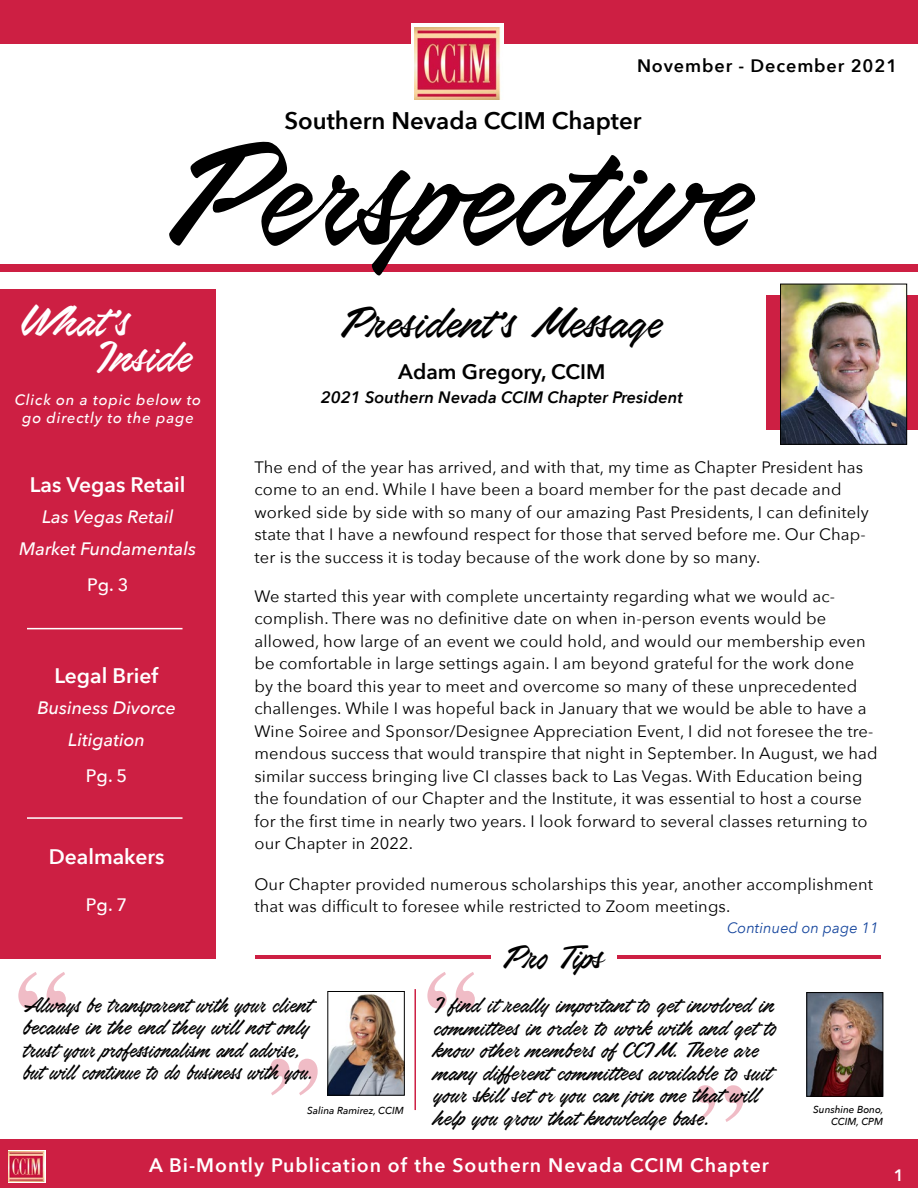
<style>
.page{position:relative;width:918px;height:1188px;background:#fff}
.page>*{position:absolute;margin:0;border:0;box-sizing:border-box;transform-origin:0 0}
.t1{font:42px "Airways PERSONALUSEONLY";color:#000}
.t2{font:42px/36px "Airways PERSONALUSEONLY";color:#fff}
.t3{font:31.5px "Airways PERSONALUSEONLY";color:#000}
.t4{font:600 24px "Avenir Next";color:#000}
.t5{font:21px/22.5px "Airways PERSONALUSEONLY";color:#000}
.t6{font:21px/22.5px "Airways PERSONALUSEONLY";color:#000;scale:.94 1}
.t7{font:600 21px "Avenir Next";color:#fff}
.t8{font:600 21px "Avenir Next";color:#000}
.t9{font:600 19.5px "Avenir Next";letter-spacing:.05em;color:#fff}
.t10{font:italic 500 18px/31.5px "Avenir Next";color:#fff;text-align:center}
.t11{font:600 18px "Avenir Next";letter-spacing:.05em;color:#000}
.t12{font:500 18px "Avenir Next";color:#fff}
.t13{font:16.5px/22.5px "Avenir Next";letter-spacing:.01em;color:#000}
.t14{font:italic 600 16.5px "Avenir Next";color:#000}
.t15{font:600 16.5px "Avenir Next";color:#fff}
.t16{font:italic 500 15px/18px "Avenir Next";letter-spacing:.05em;color:#fff;text-align:center}
.t17{font:italic 15px "Avenir Next";letter-spacing:.005em;color:#17479e}
.t18{font:italic 500 10.2px/12.1px "Avenir Next";color:#000;text-align:right}
</style>
<div class="page">
<svg style="left:697px;top:1085px;width:47px;height:37px"></svg>
<div style="left:0;top:1140px;width:918px;height:48px;background:#cd1f43"></div>
<svg style="left:8px;top:1150px;width:37px;height:33px"></svg>
<img style="left:9px;top:1151px;width:36px;height:31px">
<div style="left:0;top:0;width:918px;height:43px;background:#cd1f43"></div>
<div style="left:0;top:264px;width:918px;height:7px;background:#cd1f43"></div>
<hr style="left:255px;top:955px;width:625px;height:3px;background:#cd1f43">
<div style="left:411px;top:23px;width:93px;height:80px;background:#fff"></div>
<img style="left:415px;top:27px;width:86px;height:73px">
<svg style="left:169px;top:142px;width:586px;height:134px"></svg>
<div style="left:0;top:289px;width:216px;height:669px;background:#cd1f43"></div>
<hr style="left:27px;top:628px;width:156px;height:1px;background:#fff">
<hr style="left:27px;top:817px;width:156px;height:2px;background:#fff">
<img style="left:809px;top:994px;width:72px;height:101px">
<div style="left:807px;top:992px;width:76px;height:105px;border:1px solid #000"></div>
<div style="left:766px;top:296px;width:152px;height:134px;background:#cd1f43"></div>
<img style="left:782px;top:286px;width:123px;height:157px">
<div style="left:780px;top:284px;width:127px;height:161px;border:1px solid #000"></div>
<img style="left:330px;top:993px;width:73px;height:100px">
<div style="left:328px;top:991px;width:77px;height:104px;border:1px solid #000"></div>
<svg style="left:18px;top:972px;width:48px;height:37px"></svg>
<svg style="left:427px;top:972px;width:48px;height:37px"></svg>
<svg style="left:270px;top:1059px;width:48px;height:36px"></svg>
<div style="left:491px;top:945px;width:126px;height:27px;background:#fff"></div>
<hr style="left:414px;top:989px;width:2px;height:121px;background:#cd1f43">
<p class="t11" style="left:637px;top:50px;width:262px">November - December 2021</p>
<h3 class="t4" style="left:284px;top:100px;width:359px">Southern Nevada CCIM Chapter</h3>
<h1 class="t2" style="left:97px;top:305px;width:100px;text-indent:-76px">What’s<br>Inside</h1>
<p class="t16" style="left:15px;top:390px;width:188px">Click on a topic below to go directly to the page</p>
<p class="t7" style="left:30px;top:467px;width:157px">Las Vegas Retail</p>
<p class="t10" style="left:19px;top:501px;width:179px">Las Vegas Retail<br>Market Fundamentals</p>
<p class="t12" style="left:87px;top:570px;width:43px">Pg. 3</p>
<p class="t7" style="left:54px;top:657px;width:105px">Legal Brief</p>
<p class="t10" style="left:37px;top:691px;width:140px">Business Divorce<br>Litigation</p>
<p class="t12" style="left:86px;top:761px;width:43px">Pg. 5</p>
<p class="t7" style="left:49px;top:839px;width:117px">Dealmakers</p>
<p class="t12" style="left:86px;top:889px;width:43px">Pg. 7</p>
<h1 class="t1" style="left:341px;top:298px;width:326px">President’s Message</h1>
<p class="t8" style="left:398px;top:354px;width:209px">Adam Gregory, CCIM</p>
<p class="t14" style="left:321px;top:383px;width:364px">2021 Southern Nevada CCIM Chapter President</p>
<p class="t13" style="left:254px;top:455px;width:616px">The end of the year has arrived, and with that, my time as Chapter President has come to an end. While I have been a board member for the past decade and worked side by side with so many of our amazing Past Presidents, I can definitely state that I have a newfound respect for those that served before me. Our Chap&shy;ter is the success it is today because of the work done by so many.</p>
<p class="t13" style="left:254px;top:584px;width:625px">We started this year with complete uncertainty regarding what we would ac&shy;complish. There was no definitive date on when in-person events would be allowed, how large of an event we could hold, and would our membership even be comfortable in large settings again. I am beyond grateful for the work done<br>by the board this year to meet and overcome so many of these unprecedented challenges. While I was hopeful back in January that we would be able to have a Wine Soiree and Sponsor/Designee Appreciation Event, I did not foresee the tre&shy;mendous success that would transpire that night in September. In August, we had similar success bringing live CI classes back to Las Vegas. With Education being the foundation of our Chapter and the Institute, it was essential to host a course for the first time in nearly two years. I look forward to several classes returning to our Chapter in 2022.</p>
<p class="t13" style="left:254px;top:872px;width:620px">Our Chapter provided numerous scholarships this year, another accomplishment that was difficult to foresee while restricted to Zoom meetings.</p>
<p class="t17" style="left:727px;top:915px;width:153px">Continued on page 11</p>
<p class="t6" style="left:24px;top:994px;width:310px">Always be transparent with your client because in the end they will not only trust your professionalism and advise, but will continue to do business with you.</p>
<p class="t18" style="left:307px;top:1104px;width:98px">Salina Ramirez, CCIM</p>
<h2 class="t3" style="left:503px;top:938px;width:103px">Pro Tips</h2>
<p class="t5" style="left:435px;top:995px;width:346px">I find it really important to get involved in committees in order to work with and get to know other members of CCIM. There are many different committees available to suit your skill set or you can join one that will help you grow that knowledge base.</p>
<p class="t9" style="left:149px;top:1149px;width:621px">A Bi-Montly Publication of the Southern Nevada CCIM Chapter</p>
<p class="t18" style="left:813px;top:1103px;width:72px">Sunshine Bono,<br>CCIM, CPM</p>
<p class="t15" style="left:894px;top:1161px;width:12px">1</p>
</div>
